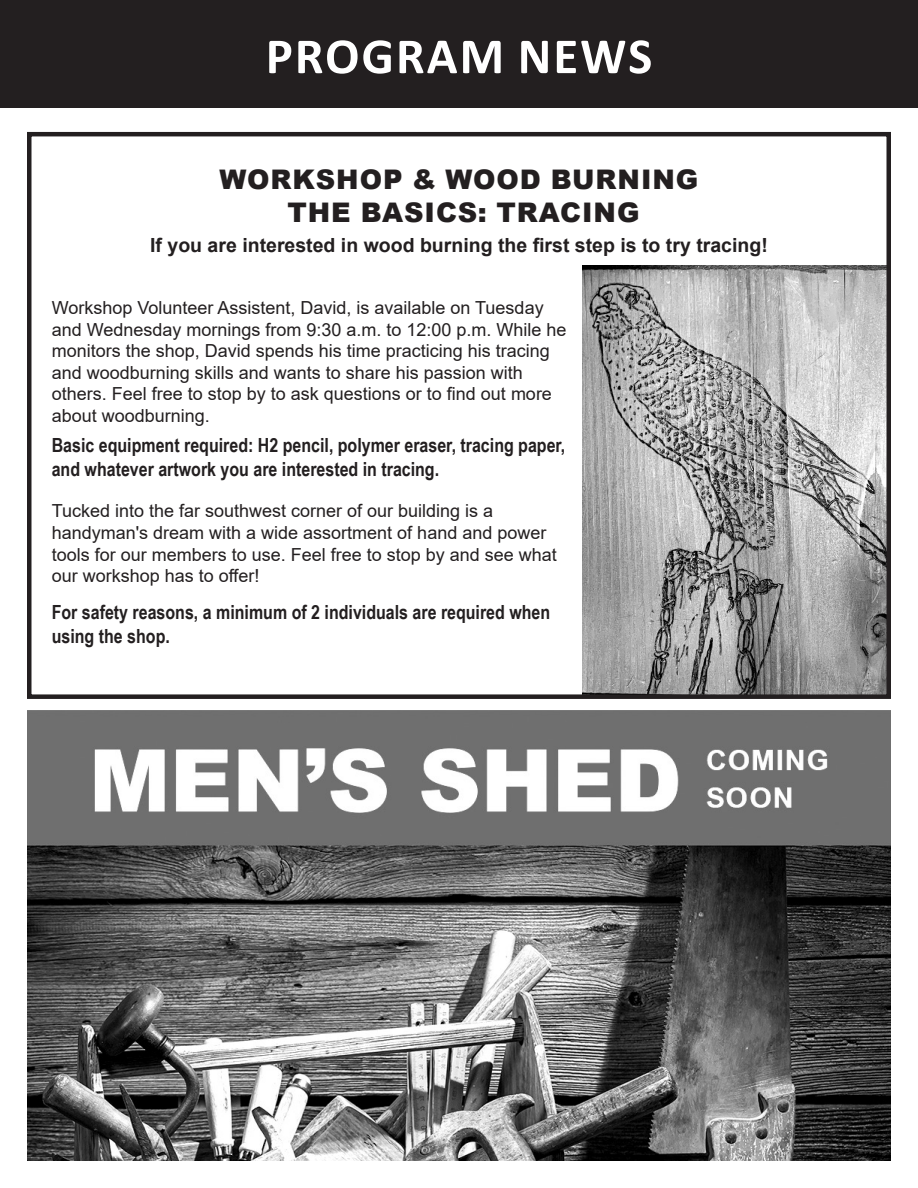
<style>
.page{position:relative;width:918px;height:1188px;background:#fff}
.page>*{position:absolute;margin:0;border:0;box-sizing:border-box;transform-origin:0 0}
.t1{font:700 51px "Calibri";letter-spacing:.04em;color:#fff}
.Title_Centered{font:900 27px/32.4px "Arial";letter-spacing:.035em;color:#231f20;text-align:center}
.Information_Bold{font:700 19.5px/23.4px "Arial Narrow";color:#231f20}
.Information_Bold-2{font:700 19.5px "Arial";color:#231f20}
.Information_Bold-3{font:18px/21.6px "Arial";color:#231f20}
</style>
<div class="page">
<img style="left:582px;top:266px;width:304px;height:428px">
<div style="left:27px;top:132px;width:864px;height:567px;border:4px solid #231f20"></div>
<div style="left:0;top:0;width:918px;height:108px;background:#231f20"></div>
<img style="left:27px;top:711px;width:864px;height:450px">
<p class="t1" style="left:266px;top:20px;width:388px">PROGRAM NEWS</p>
<p class="Title_Centered" style="left:220px;top:163px;width:480px">WORKSHOP &amp; WOOD BURNING<br>THE BASICS: TRACING</p>
<p class="Information_Bold-2" style="left:150px;top:231px;width:619px">If you are interested in wood burning the first step is to try tracing!</p>
<p class="Information_Bold-3" style="left:52px;top:297px;width:516px">Workshop Volunteer Assistent, David, is available on Tuesday and Wednesday mornings from 9:30 a.m. to 12:00 p.m. While he monitors the shop, David spends his time practicing his tracing and woodburning skills and wants to share his passion with others. Feel free to stop by to ask questions or to find out more about woodburning.</p>
<p class="Information_Bold" style="left:52px;top:433px;width:515px">Basic equipment required: H2 pencil, polymer eraser, tracing paper, and whatever artwork you are interested in tracing.</p>
<p class="Information_Bold-3" style="left:52px;top:500px;width:507px">Tucked into the far southwest corner of our building is a handyman's dream with a wide assortment of hand and power tools for our members to use. Feel free to stop by and see what our workshop has to offer!</p>
<p class="Information_Bold" style="left:52px;top:600px;width:500px">For safety reasons, a minimum of 2 individuals are required when using the shop.</p>
</div>
